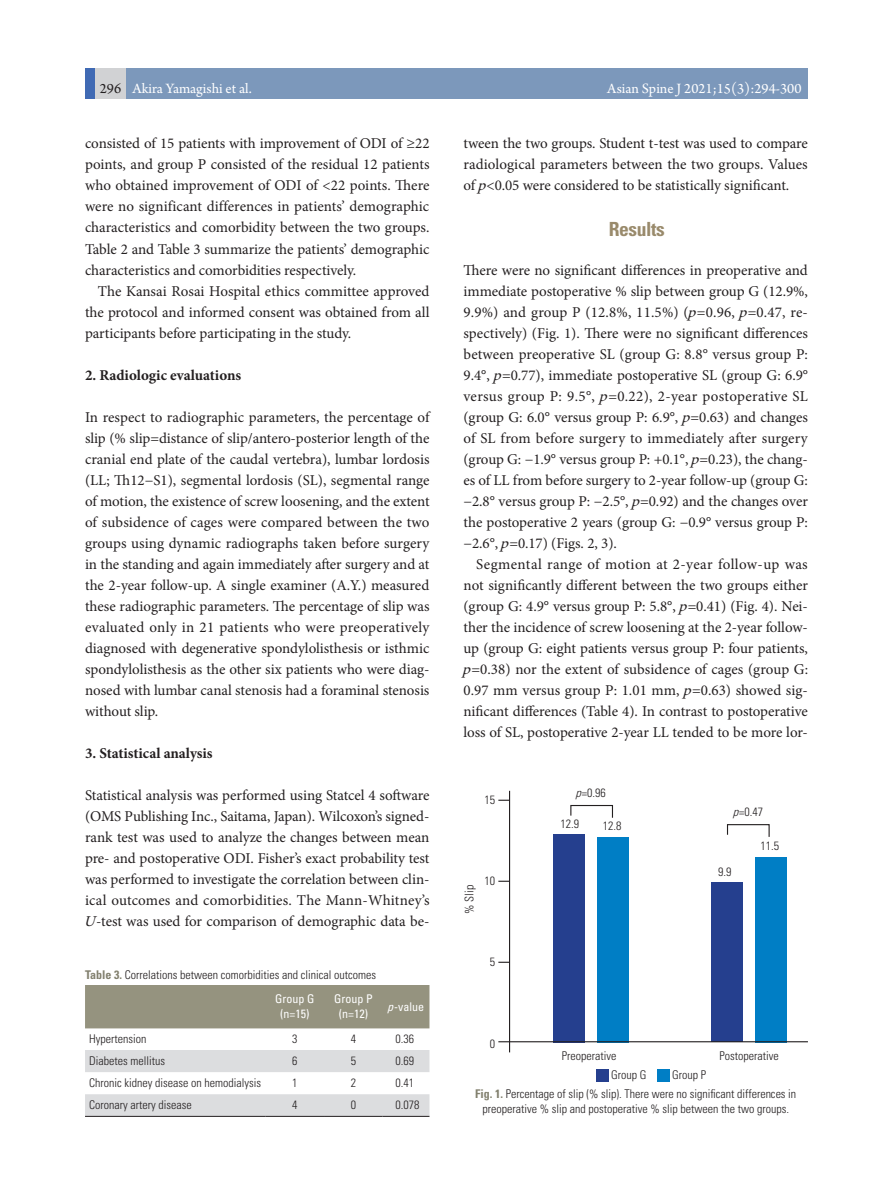
<style>
.page{position:relative;width:893px;height:1191px;background:#fff}
.page>*{position:absolute;margin:0;border:0;box-sizing:border-box;transform-origin:0 0}
.본문_대제목{font:700 condensed 19.5px "Univers LT Std";letter-spacing:-.02em;color:#998a6b}
.본문_내용_첫문단{font:15px/21px "Minion Pro";letter-spacing:-.005em;color:#231f20;text-align:justify}
.본문_내용{font:15px/21px "Minion Pro";letter-spacing:-.005em;color:#231f20;text-align:justify}
.t1{font:15px "Arno Pro";color:#fff}
.본문_중제목{font:700 15px "Minion Pro";letter-spacing:-.005em;color:#231f20}
.표_그림설명{font:300 condensed 12px/15.1px "Univers LT Std";color:#231f20;text-align:center}
.표_왼쪽행{font:300 condensed 12px "Univers LT Std";color:#231f20}
.표_머리행{font:condensed 12px/14.4px "Univers LT Std";color:#fff;text-align:center}
.표_본문{font:300 condensed 12px "Univers LT Std";color:#231f20}
.s1{color:#231f20}
.s2{font-style:italic}
.s3{font-weight:700;color:#82806e}
</style>
<div class="page">
<div style="left:85px;top:68px;width:58px;height:31px;background:#d1d2d4"></div>
<div style="left:126px;top:68px;width:682px;height:31px;background:#7c98bb"></div>
<div style="left:85px;top:68px;width:10px;height:31px;background:#406ab4"></div>
<hr style="left:509px;top:791px;width:1px;height:261px;background:#231f20">
<svg style="left:498px;top:799px;width:11px;height:2px"></svg>
<div style="left:596px;top:1069px;width:13px;height:12px;background:#253f8e"></div>
<div style="left:657px;top:1069px;width:13px;height:12px;background:#007ec5"></div>
<div style="left:553px;top:834px;width:32px;height:208px;background:#253f8e"></div>
<div style="left:597px;top:837px;width:32px;height:205px;background:#007ec5"></div>
<div style="left:711px;top:882px;width:31px;height:160px;background:#253f8e"></div>
<div style="left:755px;top:856px;width:32px;height:186px;background:#007ec5"></div>
<hr style="left:498px;top:1041px;width:310px;height:1px;background:#231f20">
<svg style="left:570px;top:805px;width:43px;height:13px"></svg>
<svg style="left:726px;top:824px;width:44px;height:13px"></svg>
<div style="left:85px;top:985px;width:344px;height:43px;background:#95937f"></div>
<svg style="left:85px;top:1050px;width:344px;height:66px"></svg>
<hr style="left:85px;top:1116px;width:181px;height:1px;background:#231f20">
<hr style="left:266px;top:1116px;width:58px;height:1px;background:#231f20">
<hr style="left:324px;top:1116px;width:59px;height:1px;background:#231f20">
<hr style="left:383px;top:1116px;width:46px;height:1px;background:#231f20">
<p class="t1" style="left:100px;top:80px;width:153px"><span class="s1">296</span> Akira Yamagishi et al.</p>
<p class="t1" style="left:607px;top:80px;width:196px">Asian Spine J 2021;15(3):294-300</p>
<p class="본문_내용" style="left:85px;top:133px;width:346px">consisted of 15 patients with improvement of ODI of ≥22 points, and group P consisted of the residual 12 patients who obtained improvement of ODI of &lt;22 points. There were no significant differences in patients’ demographic characteristics and comorbidity between the two groups.<br>Table 2 and Table 3 summarize the patients’ demographic characteristics and comorbidities respectively.</p>
<p class="본문_내용" style="left:85px;top:280px;width:346px;text-indent:13px">The Kansai Rosai Hospital ethics committee approved the protocol and informed consent was obtained from all participants before participating in the study.</p>
<p class="본문_중제목" style="left:85px;top:364px;width:158px">2. Radiologic evaluations</p>
<p class="본문_내용_첫문단" style="left:85px;top:406px;width:346px">In respect to radiographic parameters, the percentage of slip (% slip=distance of slip/antero-posterior length of the cranial end plate of the caudal vertebra), lumbar lordosis (LL; Th12−S1), segmental lordosis (SL), segmental range of motion, the existence of screw loosening, and the extent of subsidence of cages were compared between the two groups using dynamic radiographs taken before surgery in the standing and again immediately after surgery and at the 2-year follow-up. A single examiner (A.Y.) measured these radiographic parameters. The percentage of slip was evaluated only in 21 patients who were preoperatively diagnosed with degenerative spondylolisthesis or isthmic spondylolisthesis as the other six patients who were diag&shy;nosed with lumbar canal stenosis had a foraminal stenosis without slip.</p>
<p class="본문_중제목" style="left:85px;top:742px;width:129px">3. Statistical analysis</p>
<p class="본문_내용_첫문단" style="left:84px;top:784px;width:347px">Statistical analysis was performed using Statcel 4 software (OMS Publishing Inc., Saitama, Japan). Wilcoxon’s signed&shy;rank test was used to analyze the changes between mean pre- and postoperative ODI. Fisher’s exact probability test was performed to investigate the correlation between clin&shy;ical outcomes and comorbidities. The Mann-Whitney’s <span class="s2">U</span>-test was used for comparison of demographic data be-</p>
<p class="표_그림설명" style="left:85px;top:967px;width:292px"><span class="s3">Table 3.</span> Correlations between comorbidities and clinical outcomes</p>
<p class="표_머리행" style="left:275px;top:991px;width:41px">Group G (n=15)</p>
<p class="표_머리행" style="left:334px;top:991px;width:40px">Group P (n=12)</p>
<p class="표_머리행" style="left:387px;top:999px;width:39px"><span class="s2">p</span>-value</p>
<p class="표_왼쪽행" style="left:89px;top:1031px;width:59px">Hypertension</p>
<p class="표_본문" style="left:292px;top:1031px;width:7px">3</p>
<p class="표_본문" style="left:351px;top:1031px;width:7px">4</p>
<p class="표_본문" style="left:395px;top:1031px;width:20px">0.36</p>
<p class="표_왼쪽행" style="left:89px;top:1053px;width:77px">Diabetes mellitus</p>
<p class="표_본문" style="left:292px;top:1053px;width:7px">6</p>
<p class="표_본문" style="left:351px;top:1053px;width:7px">5</p>
<p class="표_본문" style="left:395px;top:1053px;width:20px">0.69</p>
<p class="표_왼쪽행" style="left:89px;top:1075px;width:173px">Chronic kidney disease on hemodialysis</p>
<p class="표_본문" style="left:292px;top:1075px;width:7px">1</p>
<p class="표_본문" style="left:351px;top:1075px;width:7px">2</p>
<p class="표_본문" style="left:395px;top:1075px;width:20px">0.41</p>
<p class="표_왼쪽행" style="left:89px;top:1097px;width:104px">Coronary artery disease</p>
<p class="표_본문" style="left:292px;top:1097px;width:7px">4</p>
<p class="표_본문" style="left:351px;top:1097px;width:7px">0</p>
<p class="표_본문" style="left:395px;top:1097px;width:25px">0.078</p>
<p class="본문_내용_첫문단" style="left:463px;top:133px;width:346px">tween the two groups. Student t-test was used to compare radiological parameters between the two groups. Values of <span class="s2">p</span>&lt;0.05 were considered to be statistically significant.</p>
<p class="본문_대제목" style="left:609px;top:217px;width:58px">Results</p>
<p class="본문_내용_첫문단" style="left:463px;top:259px;width:346px">There were no significant differences in preoperative and immediate postoperative % slip between group G (12.9%, 9.9%) and group P (12.8%, 11.5%) (<span class="s2">p</span>=0.96, <span class="s2">p</span>=0.47, re&shy;spectively) (Fig. 1). There were no significant differences between preoperative SL (group G: 8.8° versus group P:<br>9.4°, <span class="s2">p</span>=0.77), immediate postoperative SL (group G: 6.9° versus group P: 9.5°, <span class="s2">p</span>=0.22), 2-year postoperative SL (group G: 6.0° versus group P: 6.9°, <span class="s2">p</span>=0.63) and changes of SL from before surgery to immediately after surgery (group G: −1.9° versus group P: +0.1°, <span class="s2">p</span>=0.23), the chang&shy;es of LL from before surgery to 2-year follow-up (group G: −2.8° versus group P: −2.5°, <span class="s2">p</span>=0.92) and the changes over the postoperative 2 years (group G: −0.9° versus group P: −2.6°, <span class="s2">p</span>=0.17) (Figs. 2, 3).</p>
<p class="본문_내용" style="left:462px;top:553px;width:347px;text-indent:14px">Segmental range of motion at 2-year follow-up was not significantly different between the two groups either (group G: 4.9° versus group P: 5.8°, <span class="s2">p</span>=0.41) (Fig. 4). Nei&shy;ther the incidence of screw loosening at the 2-year follow&shy;up (group G: eight patients versus group P: four patients, <span class="s2">p</span>=0.38) nor the extent of subsidence of cages (group G:<br>0.97 mm versus group P: 1.01 mm, <span class="s2">p</span>=0.63) showed sig&shy;nificant differences (Table 4). In contrast to postoperative loss of SL, postoperative 2-year LL tended to be more lor-</p>
<p class="표_그림설명" style="left:485px;top:792px;width:12px">15</p>
<p class="표_그림설명" style="left:462px;top:913px;width:30px;rotate:-90deg">% Slip</p>
<p class="표_그림설명" style="left:485px;top:873px;width:12px">10</p>
<p class="표_그림설명" style="left:490px;top:954px;width:7px">5</p>
<p class="표_그림설명" style="left:490px;top:1035px;width:7px">0</p>
<p class="표_그림설명" style="left:575px;top:785px;width:32px"><span class="s2">p</span>=0.96</p>
<p class="표_그림설명" style="left:560px;top:816px;width:20px">12.9</p>
<p class="표_그림설명" style="left:603px;top:818px;width:20px">12.8</p>
<p class="표_그림설명" style="left:733px;top:804px;width:32px"><span class="s2">p</span>=0.47</p>
<p class="표_그림설명" style="left:718px;top:863px;width:15px">9.9</p>
<p class="표_그림설명" style="left:760px;top:838px;width:20px">11.5</p>
<p class="표_그림설명" style="left:562px;top:1047px;width:56px">Preoperative</p>
<p class="표_그림설명" style="left:720px;top:1047px;width:61px">Postoperative</p>
<p class="표_그림설명" style="left:611px;top:1067px;width:37px">Group G</p>
<p class="표_그림설명" style="left:672px;top:1067px;width:35px">Group P</p>
<p class="표_그림설명" style="left:475px;top:1086px;width:323px"><span class="s3">Fig. 1.</span> Percentage of slip (% slip). There were no significant differences in preoperative % slip and postoperative % slip between the two groups.</p>
</div>
